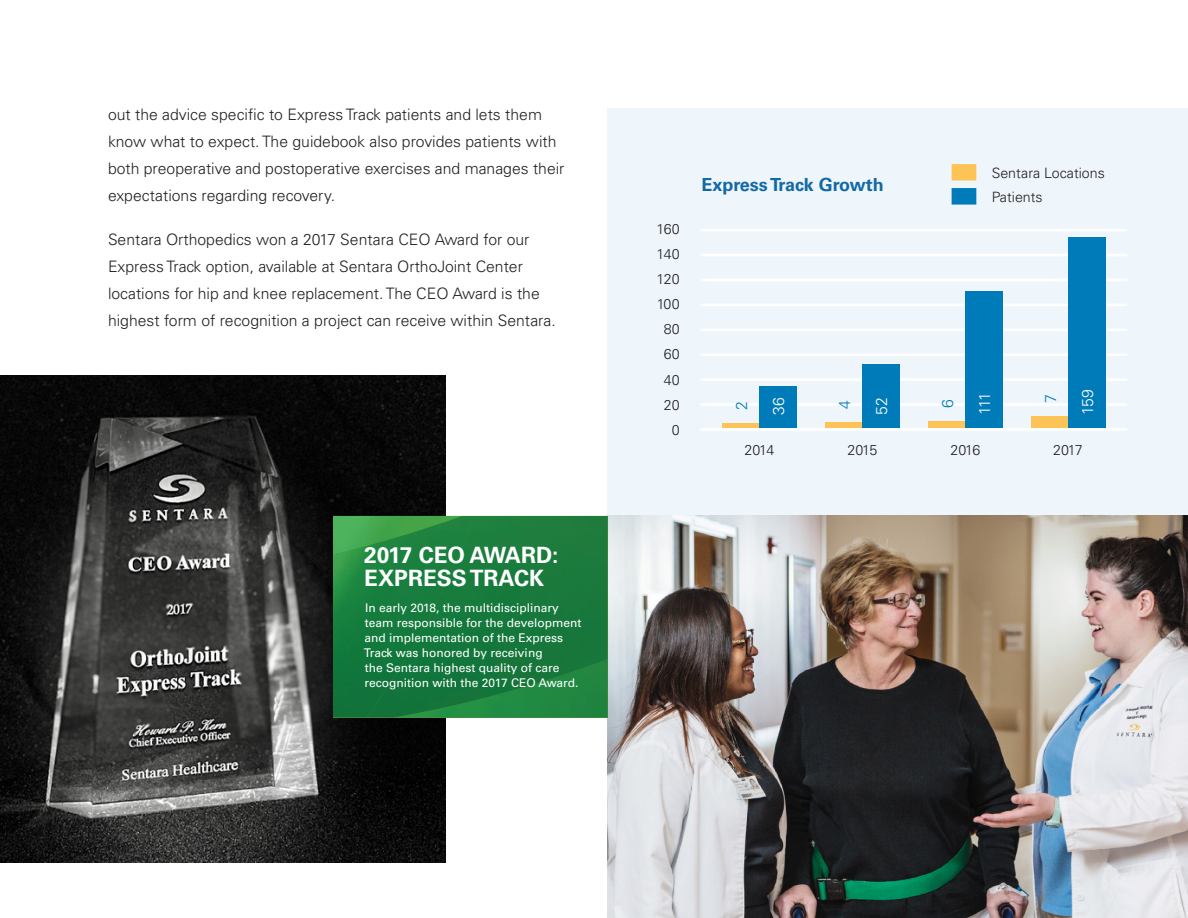
<style>
.page{position:relative;width:1188px;height:918px;background:#fff}
.page>*{position:absolute;margin:0;border:0;box-sizing:border-box;transform-origin:0 0}
.Subhead{font:700 22.5px/22.5px "Univers";color:#fff}
.Sub-subheader{font:700 18px "Univers";color:#1269a5}
.Body{font:300 15.75px/27px "Univers";color:#231f20}
.Body-2{font:300 15.75px "Univers";letter-spacing:-.025em;color:#fff}
.Body-3{font:300 15.75px "Univers";color:#007bba}
.Small_Body{font:300 14.25px "Univers";color:#231f20}
.Caption_-_75_grey{font:12px/15px "Univers";color:#fff}
</style>
<div class="page">
<div style="left:608px;top:108px;width:580px;height:408px;background:#eef6fc"></div>
<img style="left:608px;top:516px;width:580px;height:402px">
<hr style="left:700px;top:304px;width:427px;height:2px;background:#fff">
<hr style="left:700px;top:229px;width:427px;height:2px;background:#fff">
<hr style="left:700px;top:428px;width:427px;height:3px;background:#fff">
<hr style="left:700px;top:403px;width:427px;height:3px;background:#fff">
<hr style="left:700px;top:378px;width:427px;height:3px;background:#fff">
<hr style="left:700px;top:353px;width:427px;height:3px;background:#fff">
<hr style="left:700px;top:254px;width:427px;height:2px;background:#fff">
<hr style="left:700px;top:279px;width:427px;height:2px;background:#fff">
<hr style="left:700px;top:328px;width:427px;height:3px;background:#fff">
<hr style="left:722px;top:424px;width:37px;height:4px;background:#fec357">
<div style="left:759px;top:386px;width:38px;height:42px;background:#007bba"></div>
<div style="left:825px;top:423px;width:37px;height:5px;background:#fec357"></div>
<div style="left:862px;top:365px;width:38px;height:63px;background:#007bba"></div>
<div style="left:928px;top:421px;width:37px;height:7px;background:#fec357"></div>
<div style="left:965px;top:291px;width:38px;height:137px;background:#007bba"></div>
<div style="left:1031px;top:417px;width:37px;height:11px;background:#fec357"></div>
<div style="left:1068px;top:237px;width:38px;height:191px;background:#007bba"></div>
<div style="left:952px;top:164px;width:24px;height:17px;background:#fec357"></div>
<div style="left:952px;top:188px;width:24px;height:17px;background:#007bba"></div>
<img style="left:0;top:376px;width:446px;height:486px">
<img style="left:474px;top:516px;width:134px;height:201px">
<img style="left:333px;top:589px;width:141px;height:128px">
<img style="left:333px;top:516px;width:197px;height:73px">
<p class="Body" style="left:108px;top:101px;width:458px">out the advice specific to Express Track patients and lets them know what to expect. The guidebook also provides patients with both preoperative and postoperative exercises and manages their expectations regarding recovery.</p>
<p class="Body" style="left:108px;top:226px;width:449px">Sentara Orthopedics won a 2017 Sentara CEO Award for our Express Track option, available at Sentara OrthoJoint Center locations for hip and knee replacement. The CEO Award is the highest form of recognition a project can receive within Sentara.</p>
<h2 class="Subhead" style="left:364px;top:544px;width:196px">2017 CEO AWARD:<br>EXPRESS TRACK</h2>
<h6 class="Caption_-_75_grey" style="left:364px;top:600px;width:219px">In early 2018, the multidisciplinary team responsible for the development and implementation of the Express Track was honored by receiving<br>the Sentara highest quality of care recognition with the 2017 CEO Award.</h6>
<p class="Small_Body" style="left:657px;top:220px;width:25px">160</p>
<p class="Small_Body" style="left:657px;top:245px;width:25px">140</p>
<p class="Small_Body" style="left:657px;top:270px;width:25px">120</p>
<p class="Small_Body" style="left:657px;top:296px;width:24px">100</p>
<p class="Small_Body" style="left:664px;top:321px;width:17px">80</p>
<p class="Small_Body" style="left:664px;top:346px;width:17px">60</p>
<p class="Small_Body" style="left:664px;top:371px;width:17px">40</p>
<p class="Small_Body" style="left:664px;top:396px;width:17px">20</p>
<p class="Small_Body" style="left:672px;top:421px;width:9px">0</p>
<p class="Sub-subheader" style="left:701px;top:174px;width:184px">Express Track Growth</p>
<p class="Small_Body" style="left:992px;top:164px;width:115px">Sentara Locations</p>
<p class="Small_Body" style="left:992px;top:188px;width:53px">Patients</p>
<p class="Body-2" style="left:769px;top:415px;width:19px;rotate:-90deg">36</p>
<p class="Body-2" style="left:872px;top:415px;width:19px;rotate:-90deg">52</p>
<p class="Body-2" style="left:975px;top:415px;width:24px;rotate:-90deg">111</p>
<p class="Body-2" style="left:1078px;top:415px;width:27px;rotate:-90deg">159</p>
<p class="Body-3" style="left:1041px;top:403px;width:10px;rotate:-90deg">7</p>
<p class="Body-3" style="left:732px;top:410px;width:10px;rotate:-90deg">2</p>
<p class="Body-3" style="left:835px;top:409px;width:10px;rotate:-90deg">4</p>
<p class="Body-3" style="left:938px;top:408px;width:10px;rotate:-90deg">6</p>
<p class="Small_Body" style="left:744px;top:441px;width:31px">2014</p>
<p class="Small_Body" style="left:847px;top:441px;width:31px">2015</p>
<p class="Small_Body" style="left:950px;top:441px;width:31px">2016</p>
<p class="Small_Body" style="left:1053px;top:441px;width:31px">2017</p>
</div>
